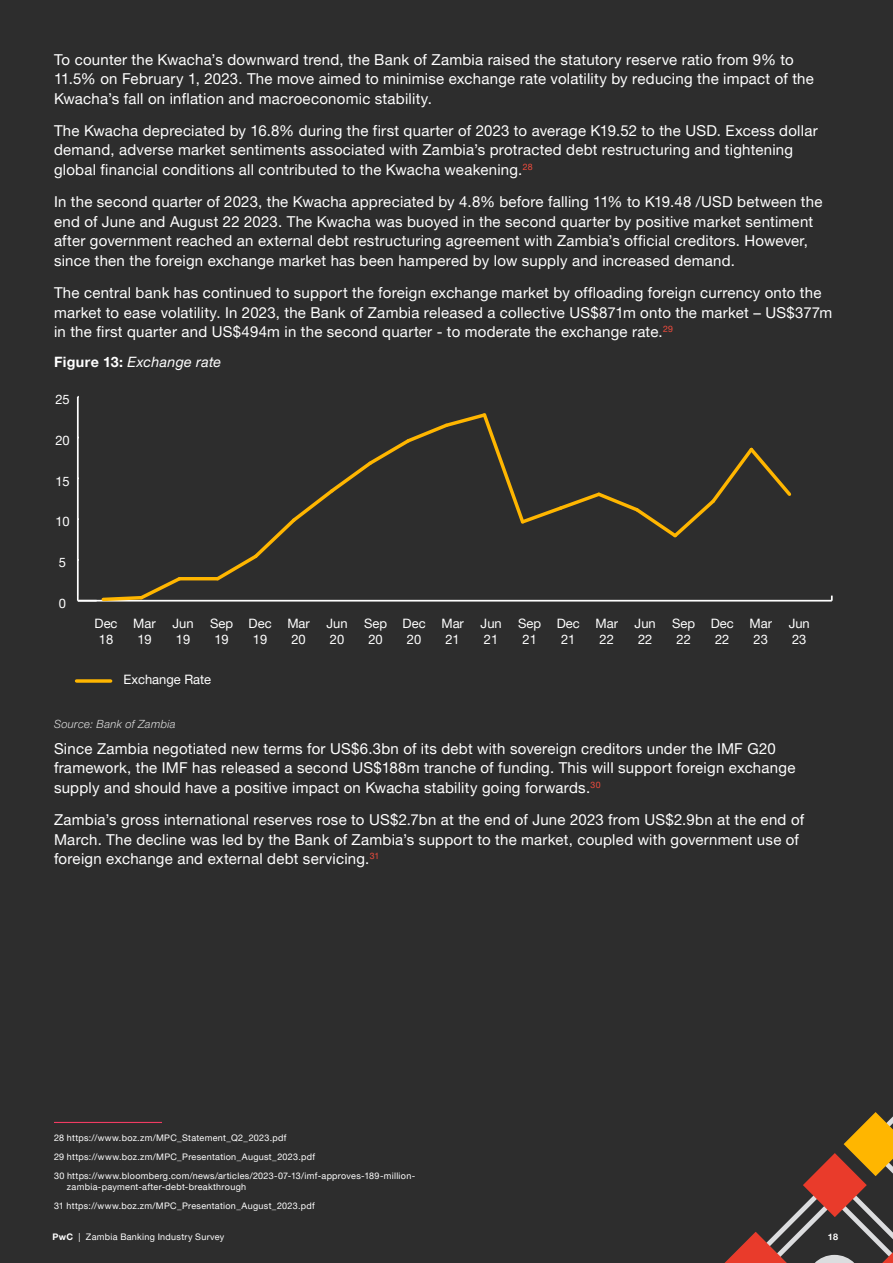
<style>
.page{position:relative;width:893px;height:1263px;background:#2d2d2d}
.page>*{position:absolute;margin:0;border:0;box-sizing:border-box;transform-origin:0 0}
.t1{font:15px/19.5px "Helvetica Neue LT Pro";letter-spacing:.015em;color:#fff}
.t2{font:italic 14.25px "Helvetica Neue LT Pro";letter-spacing:.025em;color:#fff}
.t3{font:12.9px/15.6px "Helvetica Neue LT Pro";color:#fff;text-align:center}
.t4{font:italic 300 11.25px "Helvetica Neue LT Pro";letter-spacing:.025em;color:#dedede}
.t5{font:9px/19px "Helvetica Neue LT Pro";letter-spacing:.035em;color:#fff}
.t6{font:700 9px "Helvetica Neue LT Pro";color:#fff}
.s1{font-weight:700;font-style:normal}
.s2{font-weight:700}
</style>
<div class="page">
<hr style="left:78px;top:600px;width:754px;height:1px;background:#fff">
<hr style="left:77px;top:397px;width:2px;height:204px;background:#fff">
<svg style="left:77px;top:574px;width:107px;height:28px"></svg>
<hr style="left:179px;top:577px;width:39px;height:3px;background:#ffb600">
<svg style="left:213px;top:413px;width:579px;height:168px"></svg>
<svg style="left:77px;top:679px;width:34px;height:4px"></svg>
<hr style="left:54px;top:1122px;width:108px;height:1px;background:#ef3b62">
<svg style="left:724px;top:1112px;width:169px;height:151px"></svg>
<p class="t1" style="left:54px;top:49px;width:761px">To counter the Kwacha’s downward trend, the Bank of Zambia raised the statutory reserve ratio from 9% to<br>11.5% on February 1, 2023. The move aimed to minimise exchange rate volatility by reducing the impact of the<br>Kwacha’s fall on inflation and macroeconomic stability.</p>
<p class="t1" style="left:54px;top:121px;width:765px">The Kwacha depreciated by 16.8% during the first quarter of 2023 to average K19.52 to the USD. Excess dollar demand, adverse market sentiments associated with Zambia’s protracted debt restructuring and tightening global financial conditions all contributed to the Kwacha weakening.<sup>28</sup></p>
<p class="t1" style="left:54px;top:192px;width:770px">In the second quarter of 2023, the Kwacha appreciated by 4.8% before falling 11% to K19.48 /USD between the end of June and August 22 2023. The Kwacha was buoyed in the second quarter by positive market sentiment after government reached an external debt restructuring agreement with Zambia’s official creditors. However, since then the foreign exchange market has been hampered by low supply and increased demand.</p>
<p class="t1" style="left:54px;top:283px;width:780px">The central bank has continued to support the foreign exchange market by offloading foreign currency onto the market to ease volatility. In 2023, the Bank of Zambia released a collective US$871m onto the market – US$377m in the first quarter and US$494m in the second quarter - to moderate the exchange rate.<sup>29</sup></p>
<p class="t2" style="left:54px;top:353px;width:169px"><span class="s1">Figure 13:</span> Exchange rate</p>
<p class="t3" style="left:55px;top:391px;width:16px">25</p>
<p class="t3" style="left:55px;top:432px;width:16px">20</p>
<p class="t3" style="left:55px;top:473px;width:16px">15</p>
<p class="t3" style="left:55px;top:514px;width:16px">10</p>
<p class="t3" style="left:59px;top:554px;width:9px">5</p>
<p class="t3" style="left:59px;top:595px;width:9px">0</p>
<p class="t3" style="left:95px;top:615px;width:25px">Dec<br>18</p>
<p class="t3" style="left:133px;top:615px;width:24px">Mar<br>19</p>
<p class="t3" style="left:173px;top:615px;width:23px;text-align:left">Jun<br>19</p>
<p class="t3" style="left:210px;top:615px;width:25px">Sep<br>19</p>
<p class="t3" style="left:249px;top:615px;width:25px">Dec<br>19</p>
<p class="t3" style="left:287px;top:615px;width:24px">Mar<br>20</p>
<p class="t3" style="left:327px;top:615px;width:23px;text-align:left">Jun<br>20</p>
<p class="t3" style="left:364px;top:615px;width:25px">Sep<br>20</p>
<p class="t3" style="left:403px;top:615px;width:25px">Dec<br>20</p>
<p class="t3" style="left:441px;top:615px;width:24px">Mar<br>21</p>
<p class="t3" style="left:481px;top:615px;width:23px;text-align:left">Jun<br>21</p>
<p class="t3" style="left:518px;top:615px;width:25px">Sep<br>21</p>
<p class="t3" style="left:557px;top:615px;width:25px">Dec<br>21</p>
<p class="t3" style="left:595px;top:615px;width:24px">Mar<br>22</p>
<p class="t3" style="left:635px;top:615px;width:23px;text-align:left">Jun<br>22</p>
<p class="t3" style="left:672px;top:615px;width:25px">Sep<br>22</p>
<p class="t3" style="left:711px;top:615px;width:25px">Dec<br>22</p>
<p class="t3" style="left:749px;top:615px;width:24px">Mar<br>23</p>
<p class="t3" style="left:789px;top:615px;width:23px;text-align:left">Jun<br>23</p>
<p class="t3" style="left:123px;top:671px;width:89px">Exchange Rate</p>
<p class="t4" style="left:54px;top:717px;width:123px">Source: Bank of Zambia</p>
<p class="t1" style="left:54px;top:738px;width:743px">Since Zambia negotiated new terms for US$6.3bn of its debt with sovereign creditors under the IMF G20 framework, the IMF has released a second US$188m tranche of funding. This will support foreign exchange supply and should have a positive impact on Kwacha stability going forwards.<sup>30</sup></p>
<p class="t1" style="left:54px;top:809px;width:752px">Zambia’s gross international reserves rose to US$2.7bn at the end of June 2023 from US$2.9bn at the end of<br>March. The decline was led by the Bank of Zambia’s support to the market, coupled with government use of foreign exchange and external debt servicing.<sup>31</sup></p>
<p class="t5" style="left:54px;top:1128px;width:363px">28 https://www.boz.zm/MPC_Statement_Q2_2023.pdf<br>29 https://www.boz.zm/MPC_Presentation_August_2023.pdf<br>30 https://www.bloomberg.com/news/articles/2023-07-13/imf-approves-189-million-</p>
<p class="t5" style="left:54px;top:1177px;width:262px;text-indent:13px">zambia-payment-after-debt-breakthrough<br>31 https://www.boz.zm/MPC_Presentation_August_2023.pdf</p>
<p class="t5" style="left:52px;top:1227px;width:174px"><span class="s2">PwC</span> | Zambia Banking Industry Survey</p>
<p class="t6" style="left:828px;top:1231px;width:12px">18</p>
</div>
